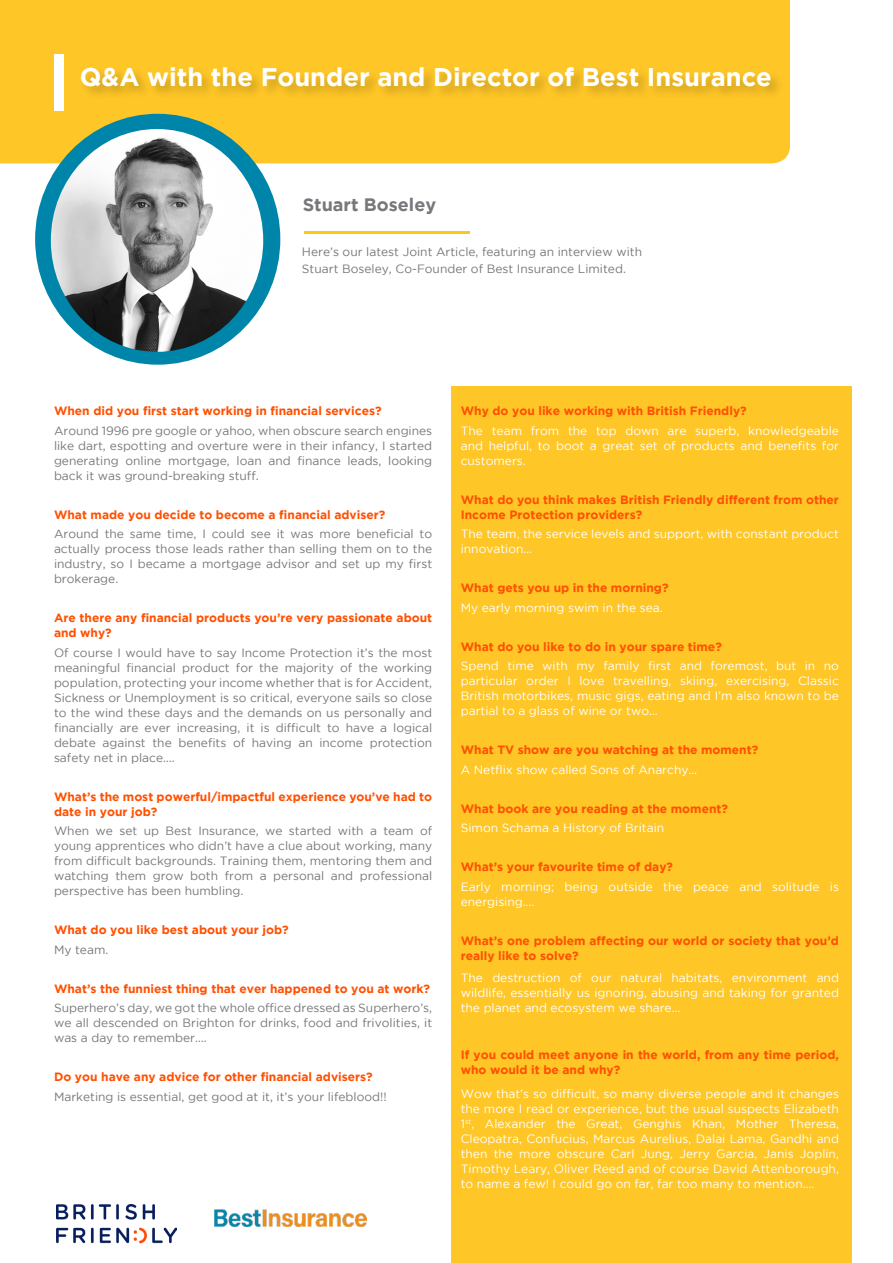
<style>
.page{position:relative;width:893px;height:1263px;background:#fff}
.page>*{position:absolute;margin:0;border:0;box-sizing:border-box;transform-origin:0 0}
.t1{font:700 25.5px "Gotham";color:#fff}
.t2{font:700 18px "Gotham";color:#76787b}
.t3{font:12px/15px "Gotham";color:#76787b;text-align:justify}
.t4{font:12px/15px "Gotham";color:#fff;text-align:justify}
.t5{font:700 12px/15px "Gotham";color:#ff5000}
</style>
<div class="page">
<div style="left:0;top:0;width:790px;height:163px;background:#fec627"></div>
<div style="left:452px;top:387px;width:400px;height:876px;background:#fec627"></div>
<hr style="left:304px;top:231px;width:166px;height:2px;background:#ffc716">
<div style="left:54px;top:54px;width:10px;height:57px;background:#fff"></div>
<div style="left:80px;top:66px;width:704px;height:34px;background:#000;opacity:.2"></div>
<div style="left:35px;top:114px;width:245px;height:251px;background:#0085aa;border-radius:50%"></div>
<img style="left:51px;top:129px;width:212px;height:223px">
<img style="left:56px;top:1205px;width:121px;height:39px">
<img style="left:215px;top:1209px;width:151px;height:17px">
<p class="t1" style="left:80px;top:63px;width:693px">Q&amp;A with the Founder and Director of Best Insurance</p>
<p class="t2" style="left:303px;top:195px;width:135px">Stuart Boseley</p>
<p class="t3" style="left:302px;top:243px;width:342px;line-height:16.5px">Here’s our latest Joint Article, featuring an interview with<br>Stuart Boseley, Co-Founder of Best Insurance Limited.</p>
<p class="t5" style="left:54px;top:403px;width:329px">When did you first start working in financial services?</p>
<p class="t3" style="left:54px;top:423px;width:380px">Around 1996 pre google or yahoo, when obscure search engines like dart, espotting and overture were in their infancy, I started generating online mortgage, loan and finance leads, looking back it was ground-breaking stuff.</p>
<p class="t5" style="left:54px;top:507px;width:333px">What made you decide to become a financial adviser?</p>
<p class="t3" style="left:54px;top:526px;width:380px">Around the same time, I could see it was more beneficial to actually process those leads rather than selling them on to the industry, so I became a mortgage advisor and set up my first brokerage.</p>
<p class="t5" style="left:54px;top:610px;width:380px">Are there any financial products you’re very passionate about and why?</p>
<p class="t3" style="left:54px;top:645px;width:380px">Of course I would have to say Income Protection it’s the most meaningful financial product for the majority of the working population, protecting your income whether that is for Accident, Sickness or Unemployment is so critical, everyone sails so close to the wind these days and the demands on us personally and financially are ever increasing, it is difficult to have a logical debate against the benefits of having an income protection safety net in place….</p>
<p class="t5" style="left:54px;top:789px;width:380px">What’s the most powerful/impactful experience you’ve had to date in your job?</p>
<p class="t3" style="left:54px;top:823px;width:380px">When we set up Best Insurance, we started with a team of young apprentices who didn’t have a clue about working, many from difficult backgrounds. Training them, mentoring them and watching them grow both from a personal and professional perspective has been humbling.</p>
<p class="t5" style="left:54px;top:922px;width:236px">What do you like best about your job?</p>
<p class="t3" style="left:54px;top:942px;width:56px">My team.</p>
<p class="t5" style="left:54px;top:981px;width:378px">What’s the funniest thing that ever happened to you at work?</p>
<p class="t3" style="left:54px;top:1000px;width:380px">Superhero’s day, we got the whole office dressed as Superhero’s, we all descended on Brighton for drinks, food and frivolities, it was a day to remember….</p>
<p class="t5" style="left:54px;top:1069px;width:320px">Do you have any advice for other financial advisers?</p>
<p class="t3" style="left:54px;top:1089px;width:334px">Marketing is essential, get good at it, it’s your lifeblood!!</p>
<p class="t5" style="left:461px;top:403px;width:287px">Why do you like working with British Friendly?</p>
<p class="t4" style="left:461px;top:423px;width:380px">The team from the top down are superb, knowledgeable and helpful, to boot a great set of products and benefits for customers.</p>
<p class="t5" style="left:461px;top:492px;width:380px">What do you think makes British Friendly different from other<br>Income Protection providers?</p>
<p class="t4" style="left:461px;top:526px;width:380px">The team, the service levels and support, with constant product innovation…</p>
<p class="t5" style="left:461px;top:580px;width:209px">What gets you up in the morning?</p>
<p class="t4" style="left:461px;top:600px;width:203px">My early morning swim in the sea.</p>
<p class="t5" style="left:461px;top:639px;width:263px">What do you like to do in your spare time?</p>
<p class="t4" style="left:461px;top:658px;width:380px">Spend time with my family first and foremost, but in no particular order I love travelling, skiing, exercising, Classic British motorbikes, music gigs, eating and I’m also known to be partial to a glass of wine or two…</p>
<p class="t5" style="left:461px;top:742px;width:299px">What TV show are you watching at the moment?</p>
<p class="t4" style="left:461px;top:762px;width:238px">A Netflix show called Sons of Anarchy…</p>
<p class="t5" style="left:461px;top:801px;width:269px">What book are you reading at the moment?</p>
<p class="t4" style="left:461px;top:820px;width:205px">Simon Schama a History of Britain</p>
<p class="t5" style="left:461px;top:859px;width:214px">What’s your favourite time of day?</p>
<p class="t4" style="left:461px;top:879px;width:380px">Early morning; being outside the peace and solitude is energising….</p>
<p class="t5" style="left:461px;top:933px;width:380px">What’s one problem affecting our world or society that you’d really like to solve?</p>
<p class="t4" style="left:461px;top:970px;width:380px">The destruction of our natural habitats, environment and wildlife, essentially us ignoring, abusing and taking for granted the planet and ecosystem we share…</p>
<p class="t5" style="left:461px;top:1047px;width:380px">If you could meet anyone in the world, from any time period, who would it be and why?</p>
<p class="t4" style="left:461px;top:1086px;width:380px">Wow that’s so difficult, so many diverse people and it changes the more I read or experience, but the usual suspects Elizabeth 1<sup>st</sup>, Alexander the Great, Genghis Khan, Mother Theresa, Cleopatra, Confucius, Marcus Aurelius, Dalai Lama, Gandhi and then the more obscure Carl Jung, Jerry Garcia, Janis Joplin, Timothy Leary, Oliver Reed and of course David Attenborough, to name a few! I could go on far, far too many to mention….</p>
</div>
